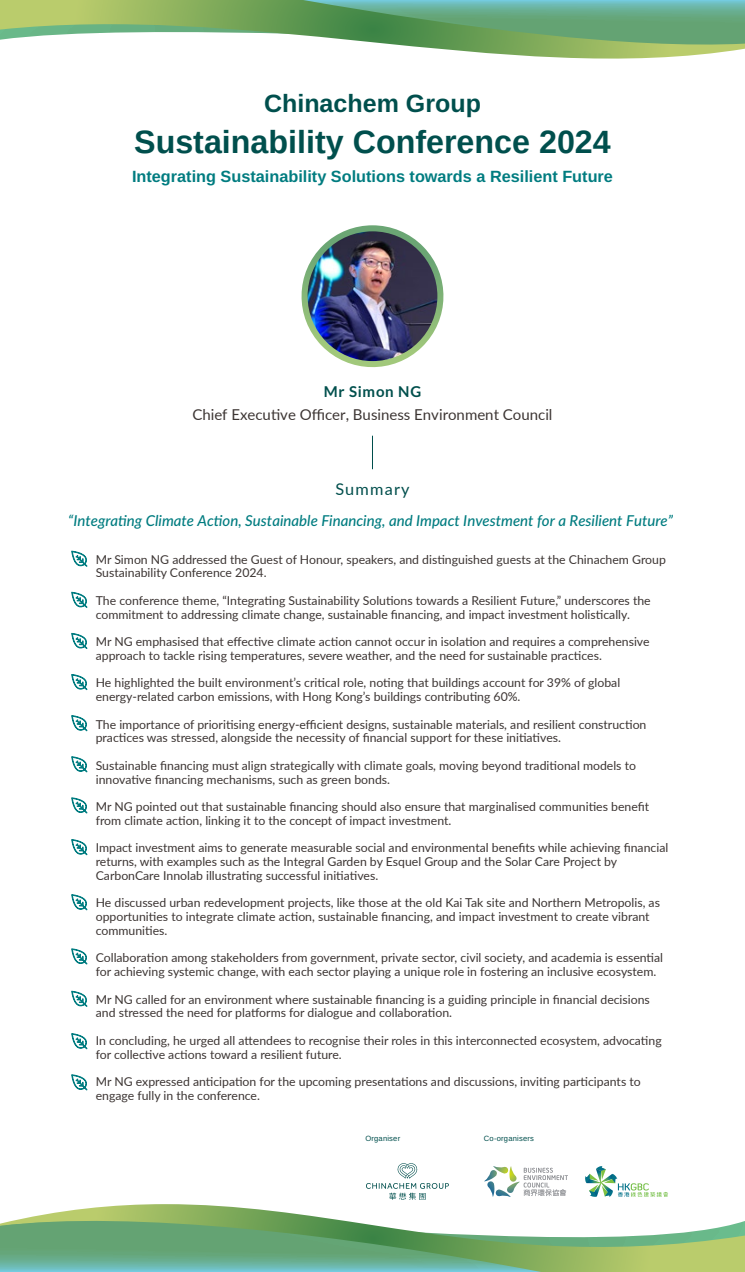
<style>
.page{position:relative;width:745px;height:1272px;background:#fff}
.page>*{position:absolute;margin:0;border:0;box-sizing:border-box;transform-origin:0 0}
.t1{font:700 32.25px "Arimo";color:#004f4d}
.t2{font:25px "Arimo";color:#004f4d}
.t3{font:16.25px "Arimo";color:#007c80}
.t4{font:16.25px "Lato";letter-spacing:.075em;color:#004e4c}
.t5{font:italic 500 15px "Lato";color:#007c80}
.t6{font:15px "Lato";color:#3c3533}
.t7{font:700 15px "Lato";letter-spacing:.05em;color:#004f4c}
.t8{font:12.25px/13.8px "Lato";color:#3c3533}
.t9{font:7.62px "Arimo";letter-spacing:.025em;color:#004f4d}
</style>
<div class="page">
<svg style="left:0;top:0;width:744px;height:59px"></svg>
<svg style="left:301px;top:225px;width:143px;height:143px"></svg>
<img style="left:307px;top:231px;width:130px;height:130px;border-radius:65px">
<hr style="left:372px;top:435px;width:1px;height:34px;background:#004e4c">
<svg style="left:71px;top:550px;width:16px;height:17px"></svg>
<svg style="left:71px;top:591px;width:16px;height:17px"></svg>
<svg style="left:71px;top:633px;width:16px;height:16px"></svg>
<svg style="left:71px;top:674px;width:16px;height:16px"></svg>
<svg style="left:71px;top:715px;width:16px;height:16px"></svg>
<svg style="left:71px;top:756px;width:16px;height:16px"></svg>
<svg style="left:71px;top:797px;width:16px;height:16px"></svg>
<svg style="left:71px;top:839px;width:16px;height:16px"></svg>
<svg style="left:71px;top:894px;width:16px;height:16px"></svg>
<svg style="left:71px;top:948px;width:16px;height:16px"></svg>
<svg style="left:71px;top:990px;width:16px;height:16px"></svg>
<svg style="left:71px;top:1033px;width:16px;height:16px"></svg>
<svg style="left:71px;top:1074px;width:16px;height:16px"></svg>
<svg style="left:0;top:1204px;width:744px;height:67px"></svg>
<svg style="left:366px;top:1163px;width:82px;height:36px"></svg>
<svg style="left:585px;top:1166px;width:82px;height:31px"></svg>
<svg style="left:484px;top:1166px;width:83px;height:30px"></svg>
<h2 class="t2" style="left:264px;top:86px;width:218px">Chinachem Group</h2>
<h1 class="t1" style="left:134px;top:120px;width:478px">Sustainability Conference 2024</h1>
<h3 class="t3" style="left:132px;top:165px;width:482px">Integrating Sustainability Solutions towards a Resilient Future</h3>
<p class="t7" style="left:323px;top:383px;width:99px">Mr Simon NG</p>
<p class="t6" style="left:192px;top:403px;width:361px">Chief Executive Officer, Business Environment Council</p>
<h3 class="t4" style="left:335px;top:477px;width:76px">Summary</h3>
<p class="t5" style="left:68px;top:509px;width:606px">“Integrating Climate Action, Sustainable Financing, and Impact Investment for a Resilient Future”</p>
<p class="t8" style="left:96px;top:551px;width:571px">Mr Simon NG addressed the Guest of Honour, speakers, and distinguished guests at the Chinachem Group<br>Sustainability Conference 2024.</p>
<p class="t8" style="left:96px;top:593px;width:556px">The conference theme, “Integrating Sustainability Solutions towards a Resilient Future,” underscores the commitment to addressing climate change, sustainable financing, and impact investment holistically.</p>
<p class="t8" style="left:96px;top:634px;width:555px">Mr NG emphasised that effective climate action cannot occur in isolation and requires a comprehensive approach to tackle rising temperatures, severe weather, and the need for sustainable practices.</p>
<p class="t8" style="left:96px;top:675px;width:525px">He highlighted the built environment’s critical role, noting that buildings account for 39% of global energy-related carbon emissions, with Hong Kong’s buildings contributing 60%.</p>
<p class="t8" style="left:96px;top:716px;width:552px">The importance of prioritising energy-efficient designs, sustainable materials, and resilient construction practices was stressed, alongside the necessity of financial support for these initiatives.</p>
<p class="t8" style="left:96px;top:758px;width:541px">Sustainable financing must align strategically with climate goals, moving beyond traditional models to innovative financing mechanisms, such as green bonds.</p>
<p class="t8" style="left:96px;top:799px;width:554px">Mr NG pointed out that sustainable financing should also ensure that marginalised communities benefit from climate action, linking it to the concept of impact investment.</p>
<p class="t8" style="left:96px;top:840px;width:573px">Impact investment aims to generate measurable social and environmental benefits while achieving financial returns, with examples such as the Integral Garden by Esquel Group and the Solar Care Project by<br>CarbonCare Innolab illustrating successful initiatives.</p>
<p class="t8" style="left:96px;top:895px;width:565px">He discussed urban redevelopment projects, like those at the old Kai Tak site and Northern Metropolis, as opportunities to integrate climate action, sustainable financing, and impact investment to create vibrant communities.</p>
<p class="t8" style="left:96px;top:950px;width:568px">Collaboration among stakeholders from government, private sector, civil society, and academia is essential for achieving systemic change, with each sector playing a unique role in fostering an inclusive ecosystem.</p>
<p class="t8" style="left:96px;top:991px;width:555px">Mr NG called for an environment where sustainable financing is a guiding principle in financial decisions and stressed the need for platforms for dialogue and collaboration.</p>
<p class="t8" style="left:96px;top:1033px;width:567px">In concluding, he urged all attendees to recognise their roles in this interconnected ecosystem, advocating for collective actions toward a resilient future.</p>
<p class="t8" style="left:96px;top:1074px;width:546px">Mr NG expressed anticipation for the upcoming presentations and discussions, inviting participants to engage fully in the conference.</p>
<p class="t9" style="left:365px;top:1133px;width:36px">Organiser</p>
<p class="t9" style="left:483px;top:1133px;width:52px">Co-organisers</p>
</div>
